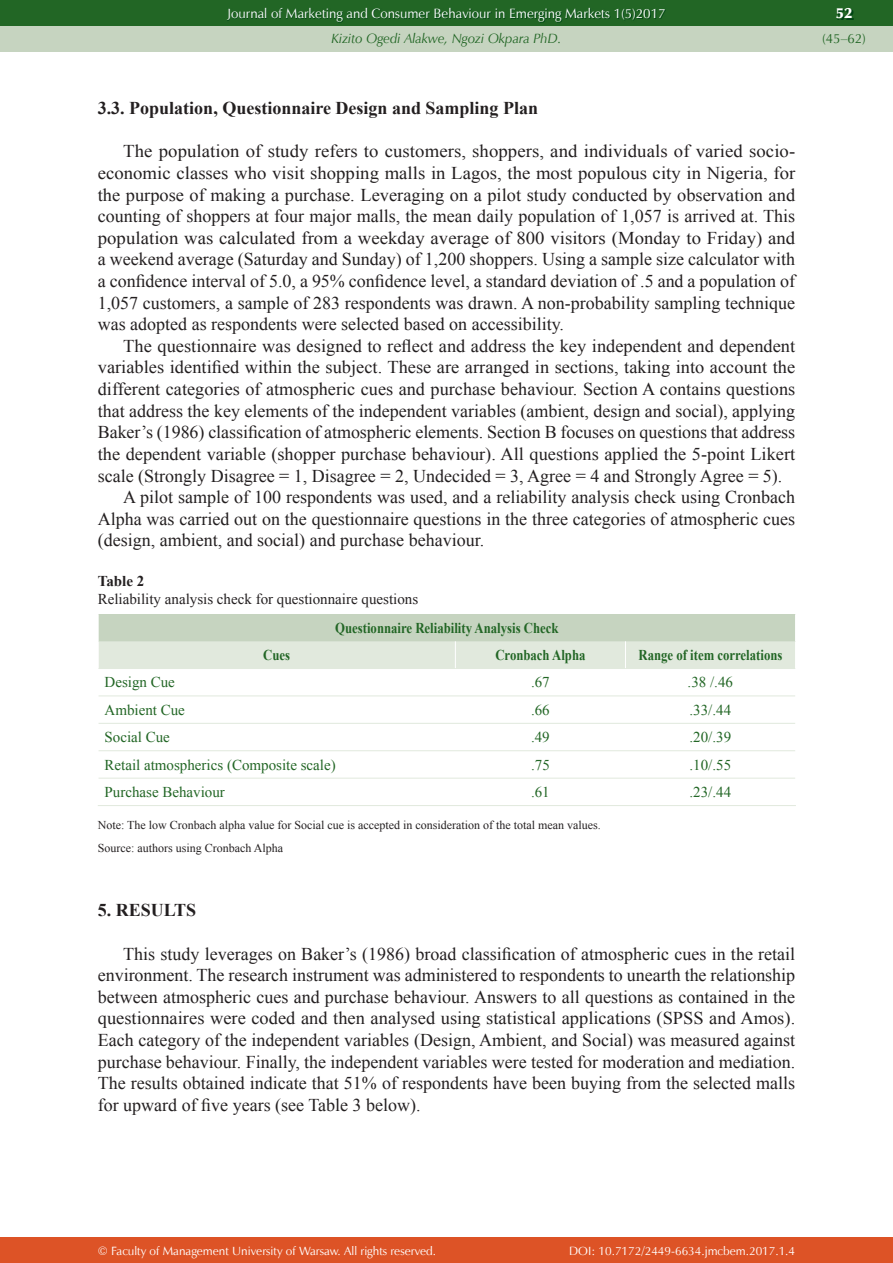
<style>
.page{position:relative;width:893px;height:1263px;background:#fff}
.page>*{position:absolute;margin:0;border:0;box-sizing:border-box;transform-origin:0 0}
.t1{font:18px/21.6px "Times New Roman";color:#231f20;text-align:justify}
.t2{font:18px/21.6px "Times New Roman";color:#231f20;text-align:justify;scale:1.04 1}
.t3{font:700 18px "Times New Roman";color:#231f20}
.t4{font:15px "Times New Roman";color:#226625}
.t5{font:700 15px "Times New Roman";color:#226625;scale:.85 1}
.t6{font:15px "Times New Roman";color:#231f20}
.t7{font:700 15px "Times New Roman";color:#231f20}
.t8{font:15px "Zapf Humnst Ult EU";color:#fff}
.t9{font:13.5px "Zapf Humnst EU";color:#fff}
.t10{font:italic 13.5px "Zapf Humnst EU";color:#226625}
.t11{font:13.5px "Zapf Humnst EU";color:#226625}
.t12{font:12px/23px "Times New Roman";color:#231f20}
.t13{font:12px "Zapf Humnst EU";color:#fff}
</style>
<div class="page">
<div style="left:0;top:0;width:893px;height:51px;background:#c6d4c0"></div>
<div style="left:0;top:1237px;width:893px;height:26px;background:#dd5326"></div>
<div style="left:0;top:0;width:893px;height:26px;background:#226625"></div>
<img style="left:228px;top:9px;width:438px;height:14px">
<img style="left:837px;top:10px;width:16px;height:10px">
<hr style="left:98px;top:805px;width:698px;height:1px;background:#e1e9dd">
<svg style="left:98px;top:614px;width:698px;height:165px"></svg>
<p class="t9" style="left:227px;top:5px;width:440px">Journal of Marketing and Consumer Behaviour in Emerging Markets 1(5)2017</p>
<p class="t10" style="left:332px;top:30px;width:231px">Kizito Ogedi Alakwe, Ngozi Okpara PhD.</p>
<p class="t3" style="left:98px;top:98px;width:442px">3.3. Population, Questionnaire Design and Sampling Plan</p>
<p class="t2" style="left:98px;top:141px;width:672px;text-indent:26px">The population of study refers to customers, shoppers, and individuals of varied socio&shy;economic classes who visit shopping malls in Lagos, the most populous city in Nigeria, for the purpose of making a purchase. Leveraging on a pilot study conducted by observation and counting of shoppers at four major malls, the mean daily population of 1,057 is arrived at. This population was calculated from a weekday average of 800 visitors (Monday to Friday) and a weekend average (Saturday and Sunday) of 1,200 shoppers. Using a sample size calculator with a confidence interval of 5.0, a 95% confidence level, a standard deviation of .5 and a population of 1,057 customers, a sample of 283 respondents was drawn. A non-probability sampling technique was adopted as respondents were selected based on accessibility.</p>
<p class="t1" style="left:123px;top:335px;width:673px">The questionnaire was designed to reflect and address the key independent and dependent</p>
<p class="t1" style="left:98px;top:357px;width:699px">variables identified within the subject. These are arranged in sections, taking into account the</p>
<p class="t1" style="left:98px;top:378px;width:699px">different categories of atmospheric cues and purchase behaviour. Section A contains questions</p>
<p class="t1" style="left:98px;top:400px;width:699px">that address the key elements of the independent variables (ambient, design and social), applying</p>
<p class="t1" style="left:98px;top:421px;width:699px">Baker’s (1986) classification of atmospheric elements. Section B focuses on questions that address</p>
<p class="t1" style="left:98px;top:443px;width:699px">the dependent variable (shopper purchase behaviour). All questions applied the 5-point Likert</p>
<p class="t1" style="left:98px;top:465px;width:686px">scale (Strongly Disagree = 1, Disagree = 2, Undecided = 3, Agree = 4 and Strongly Agree = 5).</p>
<p class="t1" style="left:123px;top:486px;width:673px">A pilot sample of 100 respondents was used, and a reliability analysis check using Cronbach</p>
<p class="t1" style="left:98px;top:508px;width:699px">Alpha was carried out on the questionnaire questions in the three categories of atmospheric cues</p>
<p class="t1" style="left:98px;top:529px;width:388px">(design, ambient, and social) and purchase behaviour.</p>
<p class="t7" style="left:98px;top:572px;width:48px">Table 2</p>
<p class="t6" style="left:98px;top:590px;width:322px">Reliability analysis check for questionnaire questions</p>
<p class="t5" style="left:335px;top:619px;width:264px">Questionnaire Reliability Analysis Check</p>
<p class="t5" style="left:263px;top:647px;width:33px">Cues</p>
<p class="t5" style="left:495px;top:647px;width:108px">Cronbach Alpha</p>
<p class="t5" style="left:639px;top:647px;width:171px">Range of item correlations</p>
<p class="t4" style="left:105px;top:674px;width:72px">Design Cue</p>
<p class="t4" style="left:531px;top:674px;width:20px">.67</p>
<p class="t4" style="left:688px;top:674px;width:47px">.38 /.46</p>
<p class="t4" style="left:105px;top:701px;width:82px">Ambient Cue</p>
<p class="t4" style="left:531px;top:701px;width:20px">.66</p>
<p class="t4" style="left:689px;top:701px;width:43px">.33/.44</p>
<p class="t4" style="left:105px;top:729px;width:67px">Social Cue</p>
<p class="t4" style="left:531px;top:729px;width:20px">.49</p>
<p class="t4" style="left:689px;top:729px;width:43px">.20/.39</p>
<p class="t4" style="left:105px;top:756px;width:233px">Retail atmospherics (Composite scale)</p>
<p class="t4" style="left:531px;top:756px;width:20px">.75</p>
<p class="t4" style="left:689px;top:756px;width:43px">.10/.55</p>
<p class="t4" style="left:105px;top:784px;width:122px">Purchase Behaviour</p>
<p class="t4" style="left:531px;top:784px;width:20px">.61</p>
<p class="t4" style="left:689px;top:784px;width:43px">.23/.44</p>
<p class="t12" style="left:98px;top:813px;width:505px">Note: The low Cronbach alpha value for Social cue is accepted in consideration of the total mean values.<br>Source: authors using Cronbach Alpha</p>
<p class="t3" style="left:98px;top:900px;width:100px">5. RESULTS</p>
<p class="t1" style="left:98px;top:943px;width:699px;text-indent:26px">This study leverages on Baker’s (1986) broad classification of atmospheric cues in the retail environment. The research instrument was administered to respondents to unearth the relationship between atmospheric cues and purchase behaviour. Answers to all questions as contained in the questionnaires were coded and then analysed using statistical applications (SPSS and Amos).<br>Each category of the independent variables (Design, Ambient, and Social) was measured against purchase behaviour. Finally, the independent variables were tested for moderation and mediation.<br>The results obtained indicate that 51% of respondents have been buying from the selected malls for upward of five years (see Table 3 below).</p>
<p class="t8" style="left:836px;top:4px;width:18px">52</p>
<p class="t11" style="left:822px;top:30px;width:45px">(45–62)</p>
<p class="t13" style="left:98px;top:1243px;width:340px">© Faculty of Management University of Warsaw. All rights reserved.</p>
<p class="t13" style="left:569px;top:1243px;width:227px">DOI: 10.7172/2449-6634.jmcbem.2017.1.4</p>
</div>
